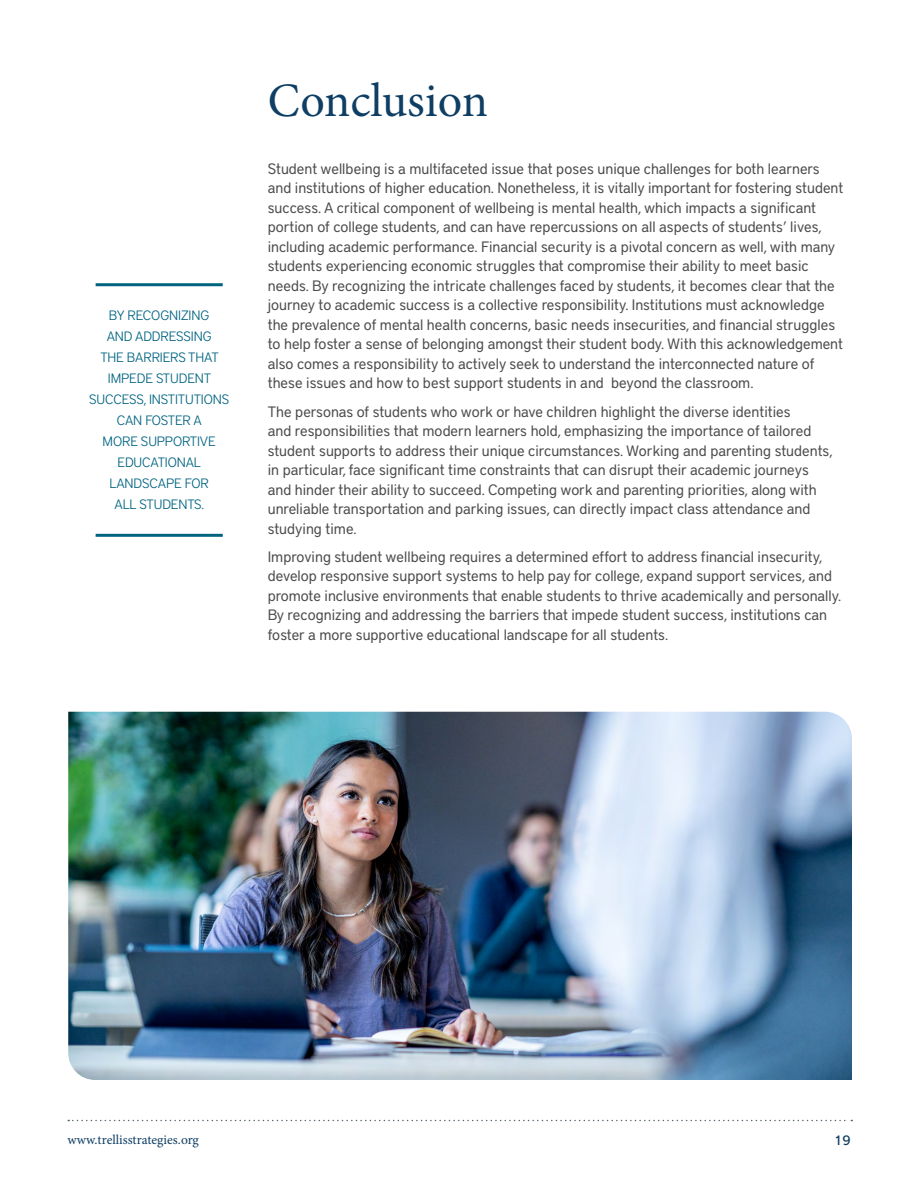
<style>
.page{position:relative;width:918px;height:1188px;background:#fff}
.page>*{position:absolute;margin:0;border:0;box-sizing:border-box;transform-origin:0 0}
.t1{font:48px "Minion Pro";letter-spacing:-.005em;color:#0e3e63}
.Body{font:15px/19.5px "District Pro";color:#4d4d4f}
.Pullquote{font:300 13.5px/21px "District Pro";letter-spacing:-.01em;color:#006481;text-align:center}
.t2{font:13.5px "Minion Pro";color:#0e3e63}
.t3{font:500 13.5px "District Pro";color:#0e3e63}
</style>
<div class="page">
<svg style="left:68px;top:1120px;width:784px;height:1px"></svg>
<img style="left:68px;top:712px;width:784px;height:368px">
<hr style="left:96px;top:283px;width:127px;height:3px;background:#006481">
<hr style="left:96px;top:534px;width:127px;height:3px;background:#006481">
<p class="Pullquote" style="left:89px;top:304px;width:142px">BY RECOGNIZING<br>AND ADDRESSING<br>THE BARRIERS THAT<br>IMPEDE STUDENT<br>SUCCESS, INSTITUTIONS<br>CAN FOSTER A<br>MORE SUPPORTIVE<br>EDUCATIONAL<br>LANDSCAPE FOR<br>ALL STUDENTS.</p>
<h1 class="t1" style="left:268px;top:68px;width:222px">Conclusion</h1>
<p class="Body" style="left:268px;top:158px;width:577px">Student wellbeing is a multifaceted issue that poses unique challenges for both learners and institutions of higher education. Nonetheless, it is vitally important for fostering student success. A critical component of wellbeing is mental health, which impacts a significant portion of college students, and can have repercussions on all aspects of students’ lives, including academic performance. Financial security is a pivotal concern as well, with many students experiencing economic struggles that compromise their ability to meet basic needs. By recognizing the intricate challenges faced by students, it becomes clear that the journey to academic success is a collective responsibility. Institutions must acknowledge the prevalence of mental health concerns, basic needs insecurities, and financial struggles to help foster a sense of belonging amongst their student body. With this acknowledgement also comes a responsibility to actively seek to understand the interconnected nature of these issues and how to best support students in and beyond the classroom.</p>
<p class="Body" style="left:268px;top:401px;width:566px">The personas of students who work or have children highlight the diverse identities<br>and responsibilities that modern learners hold, emphasizing the importance of tailored student supports to address their unique circumstances. Working and parenting students, in particular, face significant time constraints that can disrupt their academic journeys and hinder their ability to succeed. Competing work and parenting priorities, along with unreliable transportation and parking issues, can directly impact class attendance and studying time.</p>
<p class="Body" style="left:268px;top:546px;width:575px">Improving student wellbeing requires a determined effort to address financial insecurity, develop responsive support systems to help pay for college, expand support services, and promote inclusive environments that enable students to thrive academically and personally.<br>By recognizing and addressing the barriers that impede student success, institutions can foster a more supportive educational landscape for all students.</p>
<p class="t2" style="left:68px;top:1130px;width:133px">www.trellisstrategies.org</p>
<p class="t3" style="left:834px;top:1131px;width:18px">19</p>
</div>
